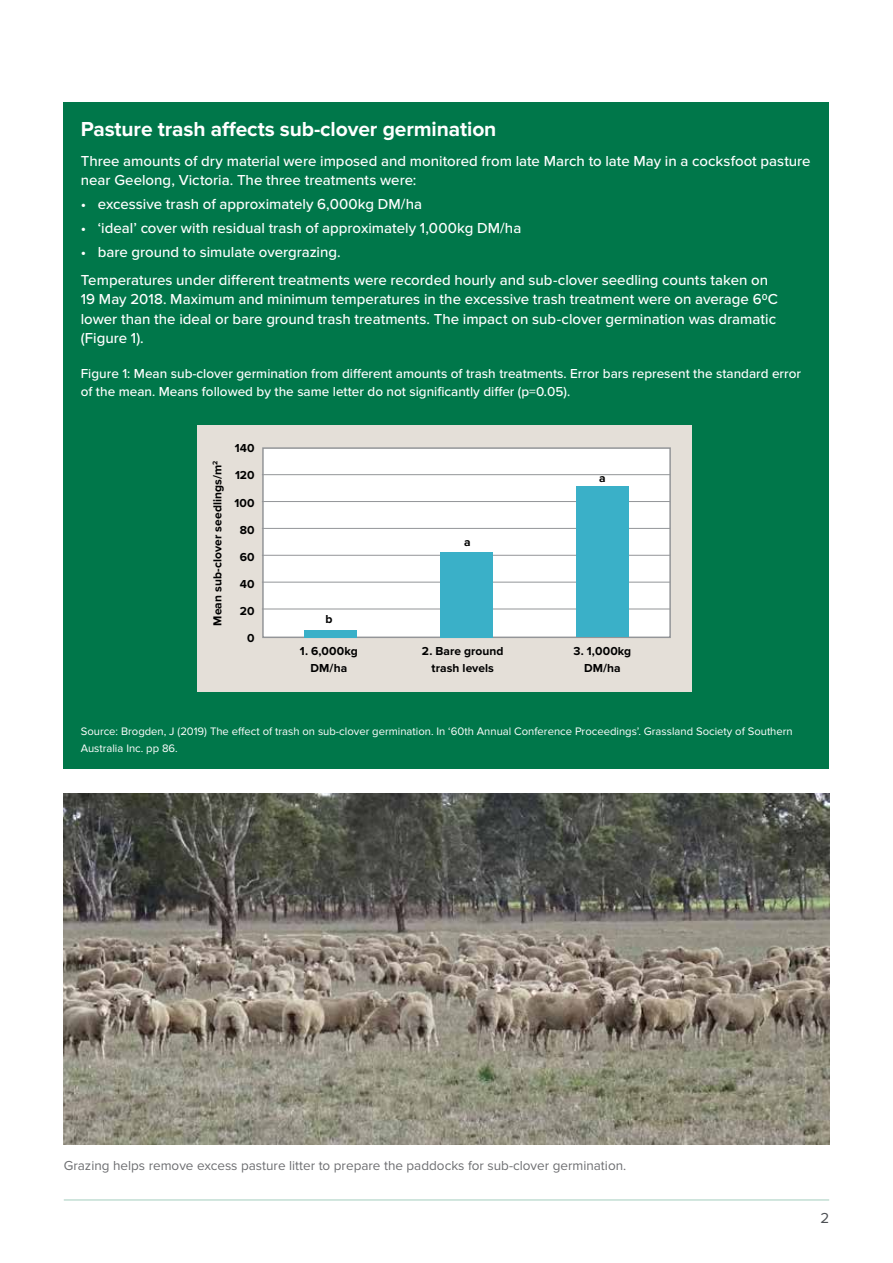
<style>
.page{position:relative;width:893px;height:1263px;background:#fff}
.page>*{position:absolute;margin:0;border:0;box-sizing:border-box;transform-origin:0 0}
.t1{font:700 21px "Proxima Nova";letter-spacing:-.005em;color:#fff}
.t2{font:500 15px/19.5px "Proxima Nova";color:#fff}
.t3{font:15px "Proxima Nova";color:#4d5054}
.t4{font:500 13.5px/18px "Proxima Nova";color:#fff}
.t5{font:13.5px "Proxima Nova";color:#6d6e71}
.t6{font:700 12px/16.5px "Proxima Nova";letter-spacing:.005em;color:#000;text-align:center}
.t7{font:11.25px/16.5px "Proxima Nova";color:#fff}
</style>
<div class="page">
<hr style="left:64px;top:1199px;width:765px;height:2px;background:#00774a">
<div style="left:64px;top:102px;width:765px;height:666px;background:#00774a"></div>
<div style="left:197px;top:426px;width:494px;height:266px;background:#e4dfd8"></div>
<div style="left:262px;top:447px;width:409px;height:191px;background:#fff;border:2px solid #939598"></div>
<hr style="left:262px;top:474px;width:408px;height:1px;background:#939598">
<hr style="left:262px;top:501px;width:408px;height:1px;background:#939598">
<hr style="left:262px;top:528px;width:408px;height:1px;background:#939598">
<hr style="left:262px;top:555px;width:408px;height:1px;background:#939598">
<hr style="left:262px;top:582px;width:408px;height:1px;background:#939598">
<hr style="left:262px;top:609px;width:408px;height:1px;background:#939598">
<div style="left:577px;top:486px;width:52px;height:151px;background:#3ab0c8"></div>
<div style="left:440px;top:552px;width:53px;height:85px;background:#3ab0c8"></div>
<div style="left:304px;top:630px;width:52px;height:7px;background:#3ab0c8"></div>
<img style="left:64px;top:793px;width:765px;height:351px">
<h1 class="t1" style="left:81px;top:117px;width:417px">Pasture trash affects sub-clover germination</h1>
<p class="t2" style="left:81px;top:152px;width:731px">Three amounts of dry material were imposed and monitored from late March to late May in a cocksfoot pasture near Geelong, Victoria. The three treatments were:</p>
<p class="t2" style="left:81px;top:195px;width:343px">• excessive trash of approximately 6,000kg DM/ha</p>
<p class="t2" style="left:81px;top:219px;width:442px">• ‘ideal’ cover with residual trash of approximately 1,000kg DM/ha</p>
<p class="t2" style="left:81px;top:238px;width:689px;line-height:28px">• bare ground to simulate overgrazing.<br>Temperatures under different treatments were recorded hourly and sub-clover seedling counts taken on</p>
<p class="t2" style="left:81px;top:290px;width:699px">19 May 2018. Maximum and minimum temperatures in the excessive trash treatment were on average 60C lower than the ideal or bare ground trash treatments. The impact on sub-clover germination was dramatic (Figure 1).</p>
<p class="t4" style="left:81px;top:365px;width:722px">Figure 1: Mean sub-clover germination from different amounts of trash treatments. Error bars represent the standard error of the mean. Means followed by the same letter do not significantly differ (p=0.05).</p>
<p class="t6" style="left:210px;top:626px;width:166px;rotate:-90deg">Mean sub-clover seedlings/m<sup>2</sup></p>
<p class="t6" style="left:235px;top:441px;width:21px">140</p>
<p class="t6" style="left:235px;top:468px;width:21px">120</p>
<p class="t6" style="left:234px;top:495px;width:22px">100</p>
<p class="t6" style="left:240px;top:522px;width:16px">80</p>
<p class="t6" style="left:240px;top:549px;width:16px">60</p>
<p class="t6" style="left:240px;top:576px;width:16px">40</p>
<p class="t6" style="left:240px;top:603px;width:16px">20</p>
<p class="t6" style="left:247px;top:631px;width:9px">0</p>
<p class="t6" style="left:325px;top:612px;width:9px">b</p>
<p class="t6" style="left:300px;top:644px;width:59px">1. 6,000kg<br>DM/ha</p>
<p class="t6" style="left:464px;top:535px;width:8px">a</p>
<p class="t6" style="left:422px;top:644px;width:83px">2. Bare ground trash levels</p>
<p class="t6" style="left:599px;top:470px;width:8px">a</p>
<p class="t6" style="left:574px;top:644px;width:59px">3. 1,000kg<br>DM/ha</p>
<p class="t7" style="left:81px;top:724px;width:713px">Source: Brogden, J (2019) The effect of trash on sub-clover germination. In ‘60th Annual Conference Proceedings’. Grassland Society of Southern<br>Australia Inc. pp 86.</p>
<p class="t5" style="left:64px;top:1157px;width:564px">Grazing helps remove excess pasture litter to prepare the paddocks for sub-clover germination.</p>
<p class="t3" style="left:820px;top:1210px;width:10px">2</p>
</div>
